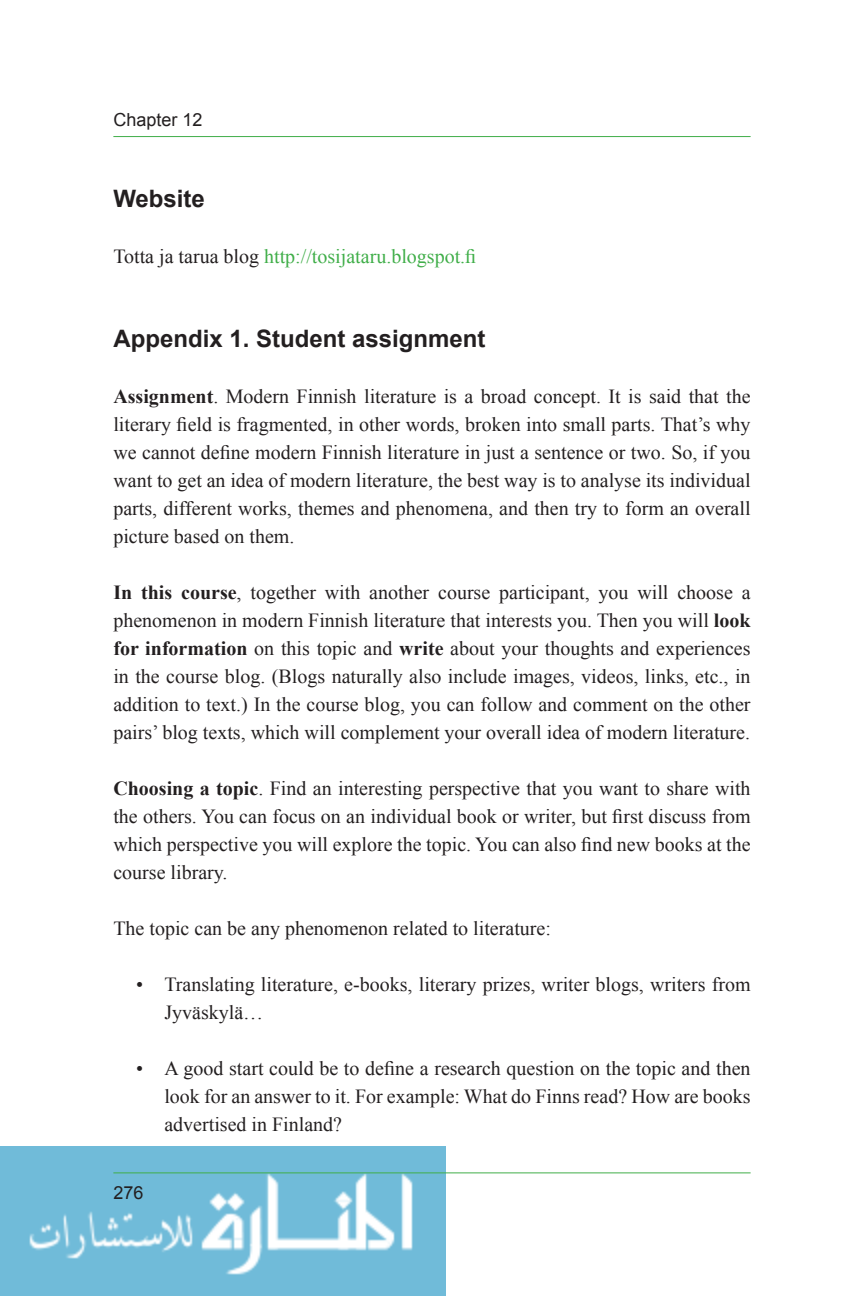
<style>
.page{position:relative;width:864px;height:1296px;background:#fff}
.page>*{position:absolute;margin:0;border:0;box-sizing:border-box;transform-origin:0 0}
.Heading_Reference{font:700 24px "Arial";color:#231f20}
.body_text{font:20px/28px "Times New Roman";color:#231f20;text-align:justify}
.body_text-2{font:20px "Times New Roman";color:#40ae49}
.t1{font:18px "Arial";color:#231f20}
.s1{color:#231f20}
.s2{font-weight:700}
</style>
<div class="page">
<img style="left:0;top:1146px;width:446px;height:150px">
<hr style="left:113px;top:136px;width:638px;height:1px;background:#40ae49">
<hr style="left:113px;top:1172px;width:638px;height:1px;background:#40ae49">
<p class="t1" style="left:113px;top:108px;width:91px">Chapter 12</p>
<p class="Heading_Reference" style="left:113px;top:182px;width:93px">Website</p>
<p class="body_text-2" style="left:113px;top:243px;width:365px"><span class="s1">Totta ja tarua blog</span> http://tosijataru.blogspot.fi</p>
<p class="Heading_Reference" style="left:113px;top:322px;width:374px">Appendix 1. Student assignment</p>
<p class="body_text" style="left:113px;top:382px;width:639px"><span class="s2">Assignment</span>. Modern Finnish literature is a broad concept. It is said that the literary field is fragmented, in other words, broken into small parts. That’s why we cannot define modern Finnish literature in just a sentence or two. So, if you want to get an idea of modern literature, the best way is to analyse its individual parts, different works, themes and phenomena, and then try to form an overall picture based on them.</p>
<p class="body_text" style="left:113px;top:578px;width:639px"><span class="s2">In this course</span>, together with another course participant, you will choose a phenomenon in modern Finnish literature that interests you. Then you will <span class="s2">look for information</span> on this topic and <span class="s2">write</span> about your thoughts and experiences in the course blog. (Blogs naturally also include images, videos, links, etc., in addition to text.) In the course blog, you can follow and comment on the other pairs’ blog texts, which will complement your overall idea of modern literature.</p>
<p class="body_text" style="left:113px;top:774px;width:639px"><span class="s2">Choosing a topic</span>. Find an interesting perspective that you want to share with the others. You can focus on an individual book or writer, but first discuss from which perspective you will explore the topic. You can also find new books at the course library.</p>
<p class="body_text" style="left:113px;top:914px;width:439px">The topic can be any phenomenon related to literature:</p>
<p class="body_text" style="left:164px;top:970px;width:588px;text-indent:-28px">• Translating literature, e-books, literary prizes, writer blogs, writers from<br>Jyväskylä…</p>
<p class="body_text" style="left:164px;top:1054px;width:588px;text-indent:-28px">• A good start could be to define a research question on the topic and then look for an answer to it. For example: What do Finns read? How are books advertised in Finland?</p>
<p class="t1" style="left:113px;top:1181px;width:32px">276</p>
</div>
